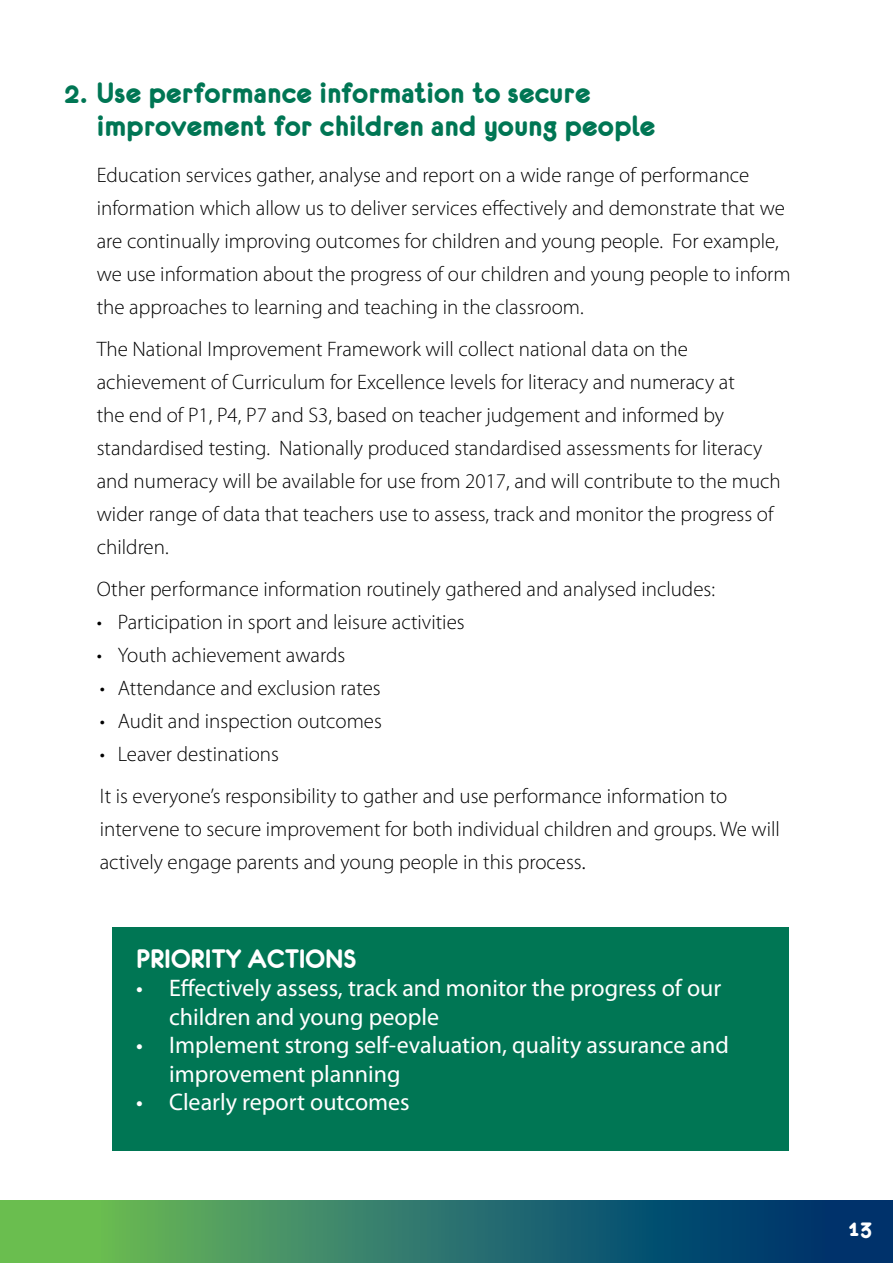
<style>
.page{position:relative;width:893px;height:1263px;background:#fff}
.page>*{position:absolute;margin:0;border:0;box-sizing:border-box;transform-origin:0 0}
.t1{font:31.5px/33px "Eurofurencebold";letter-spacing:.005em;color:#007654}
.t2{font:28.5px "Eurofurencebold";color:#fff}
.t3{font:24px/28.5px "Myriad Pro";color:#fff}
.t4{font:24px "Eurofurencebold";color:#fff}
.t5{font:300 21px/33px "Myriad Pro";color:#000}
.s1{font-family:"Minion Pro";font-weight:400;font-size:18px}
</style>
<div class="page">
<div style="left:113px;top:927px;width:676px;height:223px;background:#007654"></div>
<div style="left:0;top:1200px;width:893px;height:63px;background:linear-gradient(to right,#72c757,#002677)"></div>
<h1 class="t1" style="left:97px;top:76px;width:560px;text-indent:-33px">2. Use performance information to secure improvement for children and young people</h1>
<p class="t5" style="left:97px;top:158px;width:695px">Education services gather, analyse and report on a wide range of performance information which allow us to deliver services efectively and demonstrate that we are continually improving outcomes for children and young people. For example, we use information about the progress of our children and young people to inform the approaches to learning and teaching in the classroom.</p>
<p class="t5" style="left:97px;top:332px;width:686px">The National Improvement Framework will collect national data on the achievement of Curriculum for Excellence levels for literacy and numeracy at<br>the end of P1, P4, P7 and S3, based on teacher judgement and informed by standardised testing. Nationally produced standardised assessments for literacy and numeracy will be available for use from 2017, and will contribute to the much wider range of data that teachers use to assess, track and monitor the progress of children.</p>
<p class="t5" style="left:97px;top:572px;width:620px">Other performance information routinely gathered and analysed includes:</p>
<p class="t5" style="left:97px;top:605px;width:369px">• Participation in sport and leisure activities</p>
<p class="t5" style="left:97px;top:638px;width:250px">• Youth achievement awards</p>
<p class="t5" style="left:100px;top:671px;width:282px">• Attendance and exclusion rates</p>
<p class="t5" style="left:100px;top:704px;width:284px">• Audit and inspection outcomes</p>
<p class="t5" style="left:100px;top:737px;width:181px">• Leaver destinations</p>
<p class="t5" style="left:100px;top:779px;width:682px">It is everyone’s responsibility to gather and use performance information to intervene to secure improvement for both individual children and groups. We will actively engage parents and young people in this process<span class="s1">.</span></p>
<p class="t2" style="left:136px;top:944px;width:222px">PRIORITY ACTIONS</p>
<p class="t3" style="left:169px;top:973px;width:554px;text-indent:-33px">• Effectively assess, track and monitor the progress of our children and young people</p>
<p class="t3" style="left:169px;top:1030px;width:561px;text-indent:-33px">• Implement strong self-evaluation, quality assurance and improvement planning</p>
<p class="t3" style="left:136px;top:1087px;width:275px">• Clearly report outcomes</p>
<p class="t4" style="left:848px;top:1216px;width:26px">13</p>
</div>
